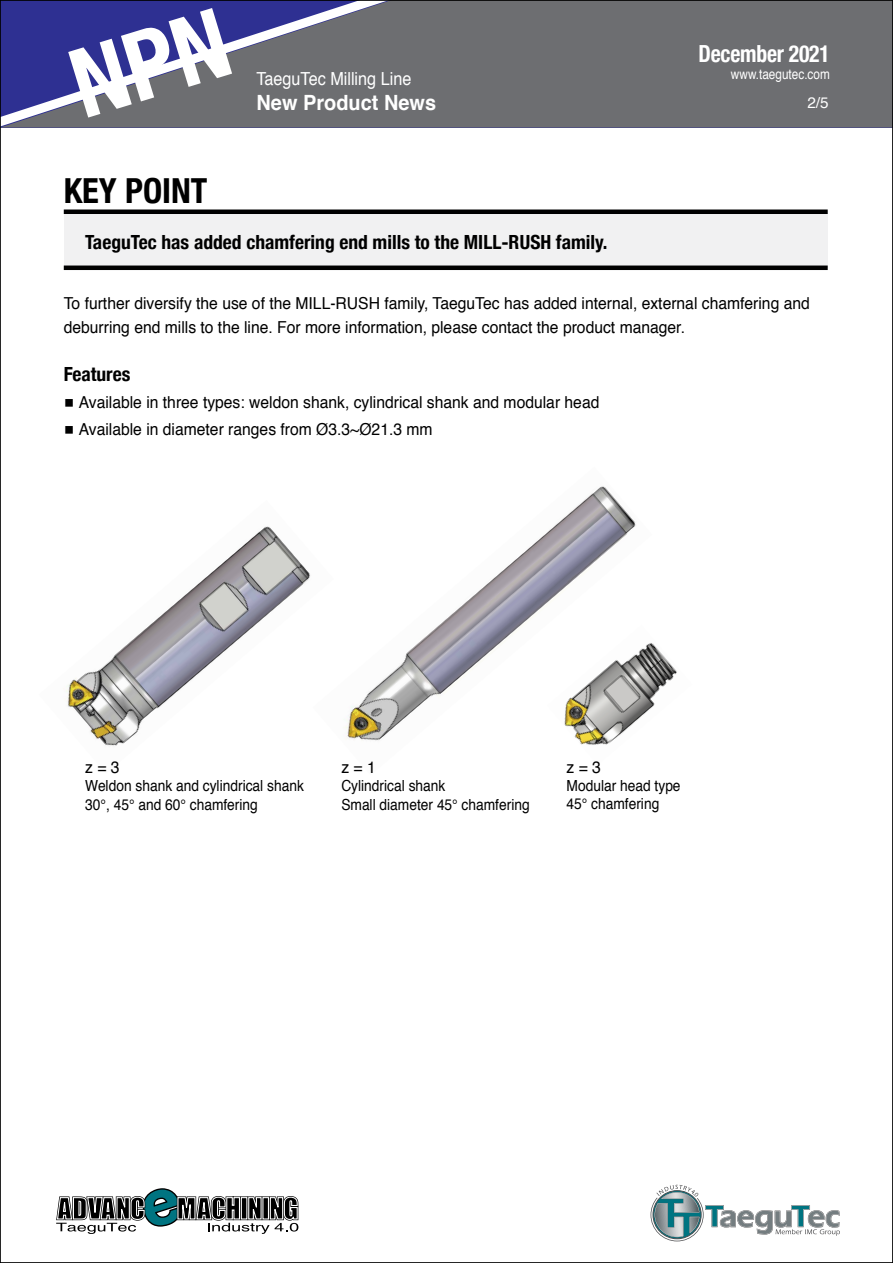
<style>
.page{position:relative;width:893px;height:1263px;background:#fff}
.page>*{position:absolute;margin:0;border:0;box-sizing:border-box;transform-origin:0 0}
.t1{font:700 condensed 34.5px "Helvetica Neue";color:#000}
.t2{font:700 condensed 23.55px "Helvetica Neue";letter-spacing:-.01em;color:#fff;scale:.92 1}
.t3{font:700 21px "Helvetica";color:#fff;scale:.95 1}
.t4{font:700 condensed 19.5px "Helvetica Neue";color:#000}
.t5{font:18px "Helvetica";color:#fff;scale:.9 1}
.t6{font:16.5px/24px "Helvetica";color:#000;scale:.95 1}
.t7{font:15.3px/18.3px "Helvetica";color:#000;scale:.9 1}
.t8{font:15.3px "Helvetica";color:#fff}
.t9{font:13.8px "Helvetica";color:#fff;scale:.85 1}
</style>
<div class="page">
<div style="left:423px;top:2px;width:468px;height:126px;background:#6d6e71"></div>
<svg style="left:2px;top:2px;width:421px;height:126px;background:#616382"></svg>
<svg style="left:651px;top:1185px;width:189px;height:56px"></svg>
<svg style="left:56px;top:1188px;width:243px;height:46px"></svg>
<div style="left:64px;top:212px;width:764px;height:56px;background:#f1f1f2"></div>
<div style="left:64px;top:209px;width:764px;height:5px;background:#000"></div>
<hr style="left:64px;top:266px;width:764px;height:4px;background:#000">
<img style="left:343px;top:486px;width:293px;height:255px">
<img style="left:63px;top:526px;width:247px;height:220px">
<img style="left:547px;top:625px;width:130px;height:120px">
<svg style="left:68px;top:8px;width:164px;height:110px;background:#56578f"></svg>
<p class="t5" style="left:256px;top:65px;width:174px">TaeguTec Milling Line</p>
<p class="t3" style="left:256px;top:86px;width:191px">New Product News</p>
<h1 class="t1" style="left:64px;top:162px;width:145px">KEY POINT</h1>
<p class="t4" style="left:85px;top:226px;width:524px">TaeguTec has added chamfering end mills to the MILL-RUSH family.</p>
<h2 class="t2" style="left:698px;top:34px;width:144px">December 2021</h2>
<p class="t9" style="left:731px;top:64px;width:118px">www.taegutec.com</p>
<p class="t8" style="left:807px;top:91px;width:23px">2/5</p>
<p class="t6" style="left:64px;top:292px;width:787px">To further diversify the use of the MILL-RUSH family, TaeguTec has added internal, external chamfering and deburring end mills to the line. For more information, please contact the product manager.</p>
<p class="t4" style="left:64px;top:358px;width:68px">Features</p>
<p class="t6" style="left:64px;top:391px;width:565px">○ Available in three types: weldon shank, cylindrical shank and modular head</p>
<p class="t6" style="left:64px;top:418px;width:390px">○ Available in diameter ranges from Ø3.3~Ø21.3 mm</p>
<p class="t6" style="left:85px;top:756px;width:38px">z = 3</p>
<p class="t7" style="left:85px;top:777px;width:244px">Weldon shank and cylindrical shank<br>30°, 45° and 60° chamfering</p>
<p class="t6" style="left:341px;top:756px;width:38px">z = 1</p>
<p class="t7" style="left:341px;top:777px;width:211px">Cylindrical shank<br>Small diameter 45° chamfering</p>
<p class="t6" style="left:567px;top:755px;width:38px">z = 3</p>
<p class="t7" style="left:567px;top:777px;width:128px">Modular head type<br>45° chamfering</p>
</div>
